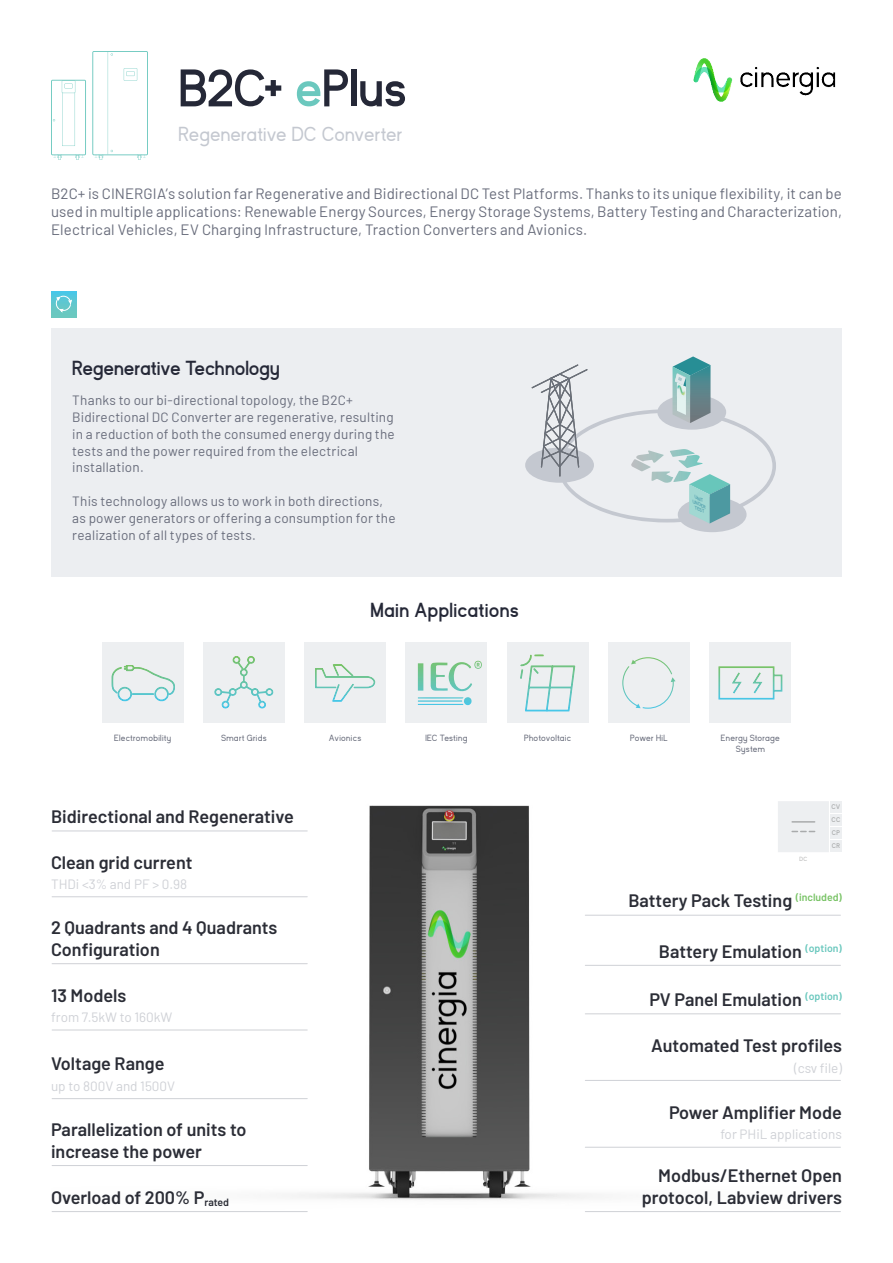
<style>
.page{position:relative;width:893px;height:1263px;background:#fff}
.page>*{position:absolute;margin:0;border:0;box-sizing:border-box;transform-origin:0 0}
.T4{font:700 52.5px "Kayak Sans";letter-spacing:-.015em;color:#252837}
.T2{font:700 20.25px "Kayak Sans";color:#252837}
.T2-2{font:20.25px "Kayak Sans";color:#c4c8d0}
.t1{font:600 18px/21.6px "Barlow";color:#2b2d36}
.P0{font:15px/18px "Barlow";letter-spacing:.01em;color:#686c7b;text-align:justify}
.P0-2{font:13.5px/16.8px "Barlow";letter-spacing:.015em;color:#686c7b}
.t2{font:13.5px "Barlow";color:#cfd1d6}
.C1{font:9px/10.8px "Kayak Sans";letter-spacing:.035em;color:#686c7b;text-align:center}
.C1-2{font:700 6.75px "Kayak Sans";letter-spacing:.02em;color:#a9abac}
.C1-3{font:6px "Kayak Sans";color:#b3b3b3}
.t3{font:italic 700 4.35px "Kayak Sans";color:#4799aa;scale:1.13 1}
.t4{font:italic 700 4.2px "Kayak Sans";color:#4799aa;scale:1.14 1}
.s1{color:#fff}
.s2{font-size:4.35px}
</style>
<div class="page">
<img style="left:693px;top:58px;width:143px;height:44px">
<svg style="left:51px;top:80px;width:35px;height:80px"></svg>
<svg style="left:92px;top:51px;width:56px;height:109px"></svg>
<div style="left:51px;top:328px;width:791px;height:248px;background:#eceef1"></div>
<svg style="left:51px;top:292px;width:26px;height:25px"></svg>
<svg style="left:55px;top:296px;width:17px;height:16px"></svg>
<svg style="left:525px;top:356px;width:251px;height:176px"></svg>
<img style="left:51px;top:805px;width:790px;height:407px">
<hr style="left:52px;top:830px;width:255px;height:1px;background:#cfd1d6">
<hr style="left:52px;top:1211px;width:255px;height:1px;background:#cfd1d6">
<hr style="left:52px;top:896px;width:255px;height:1px;background:#cfd1d6">
<hr style="left:52px;top:1030px;width:255px;height:1px;background:#cfd1d6">
<hr style="left:52px;top:1098px;width:255px;height:1px;background:#cfd1d6">
<hr style="left:585px;top:1147px;width:255px;height:1px;background:#cfd1d6">
<hr style="left:585px;top:1080px;width:255px;height:1px;background:#cfd1d6">
<hr style="left:585px;top:1013px;width:255px;height:1px;background:#cfd1d6">
<hr style="left:585px;top:965px;width:255px;height:1px;background:#cfd1d6">
<hr style="left:585px;top:915px;width:255px;height:1px;background:#cfd1d6">
<hr style="left:52px;top:1165px;width:255px;height:1px;background:#cfd1d6">
<hr style="left:52px;top:963px;width:255px;height:1px;background:#cfd1d6">
<hr style="left:585px;top:1211px;width:255px;height:1px;background:#cfd1d6">
<div style="left:102px;top:642px;width:81px;height:81px;background:#edeff1"></div>
<svg style="left:112px;top:665px;width:63px;height:36px"></svg>
<div style="left:203px;top:642px;width:82px;height:81px;background:#edeff1"></div>
<svg style="left:215px;top:656px;width:58px;height:53px"></svg>
<div style="left:608px;top:642px;width:82px;height:81px;background:#edeff1"></div>
<svg style="left:622px;top:657px;width:54px;height:52px"></svg>
<div style="left:507px;top:642px;width:81px;height:81px;background:#edeff1"></div>
<svg style="left:520px;top:654px;width:55px;height:58px"></svg>
<div style="left:406px;top:642px;width:81px;height:81px;background:#edeff1"></div>
<svg style="left:418px;top:661px;width:64px;height:45px"></svg>
<div style="left:304px;top:642px;width:82px;height:81px;background:#edeff1"></div>
<svg style="left:315px;top:664px;width:60px;height:37px"></svg>
<div style="left:710px;top:642px;width:81px;height:81px;background:#edeff1"></div>
<svg style="left:719px;top:666px;width:63px;height:33px"></svg>
<div style="left:830px;top:801px;width:12px;height:12px;background:#edeff1"></div>
<div style="left:830px;top:814px;width:12px;height:12px;background:#edeff1"></div>
<div style="left:830px;top:827px;width:12px;height:12px;background:#edeff1"></div>
<div style="left:830px;top:840px;width:12px;height:12px;background:#edeff1"></div>
<div style="left:778px;top:801px;width:51px;height:51px;background:#edeff1"></div>
<p class="T4" style="left:179px;top:60px;width:230px">B2C+ <span class="s1">e</span>Plus</p>
<p class="T2-2" style="left:179px;top:123px;width:226px">Regenerative DC Converter</p>
<p class="P0" style="left:51px;top:184px;width:792px">B2C+ is CINERGIA’s solution far Regenerative and Bidirectional DC Test Platforms. Thanks to its unique flexibility, it can be used in multiple applications: Renewable Energy Sources, Energy Storage Systems, Battery Testing and Characterization, Electrical Vehicles, EV Charging lnfrastructure, Traction Converters and Avionics.</p>
<p class="T2" style="left:72px;top:357px;width:209px">Regenerative Technology</p>
<p class="P0-2" style="left:72px;top:391px;width:324px">Thanks to our bi-directional topology, the B2C+ Bidirectional DC Converter are regenerative, resulting in a reduction of both the consumed energy during the tests and the power required from the electrical</p>
<p class="P0-2" style="left:72px;top:458px;width:73px">installation.</p>
<p class="P0-2" style="left:72px;top:492px;width:325px">This technology allows us to work in both directions, as power generators or offering a consumption for the realization of all types of tests.</p>
<p class="t3" style="left:696px;top:495px;width:10px;rotate:27deg">UNIT</p>
<p class="t4" style="left:695px;top:499px;width:14px;rotate:27deg"><span class="s2">UN</span>DER</p>
<p class="t3" style="left:697px;top:505px;width:11px;rotate:27deg">TEST</p>
<p class="T2" style="left:370px;top:599px;width:150px">Main Applications</p>
<p class="C1" style="left:114px;top:733px;width:58px">Electromobility</p>
<p class="C1" style="left:221px;top:733px;width:47px">Smart Grids</p>
<p class="C1" style="left:329px;top:733px;width:34px">Avionics</p>
<p class="C1" style="left:425px;top:733px;width:44px">IEC Testing</p>
<p class="C1" style="left:524px;top:733px;width:49px">Photovoltaic</p>
<p class="C1" style="left:630px;top:733px;width:39px">Power HiL</p>
<p class="C1" style="left:721px;top:733px;width:60px">Energy Storage<br>System</p>
<p class="t1" style="left:51px;top:804px;width:244px">Bidirectional and Regenerative</p>
<p class="t1" style="left:51px;top:850px;width:143px">Clean grid current</p>
<p class="t2" style="left:51px;top:874px;width:138px">THDi &lt;3% and PF &gt; 0.98</p>
<p class="C1-3" style="left:800px;top:856px;width:9px">DC</p>
<p class="C1-2" style="left:831px;top:803px;width:10px">CV</p>
<p class="C1-2" style="left:832px;top:816px;width:10px">CC</p>
<p class="C1-2" style="left:832px;top:829px;width:10px">CP</p>
<p class="C1-2" style="left:832px;top:842px;width:10px">CR</p>
<p class="t1" style="left:51px;top:915px;width:228px">2 Quadrants and 4 Quadrants<br>Configuration</p>
<p class="t1" style="left:51px;top:983px;width:77px">13 Models</p>
<p class="t2" style="left:51px;top:1007px;width:123px">from 7.5kW to 160kW</p>
<p class="t1" style="left:51px;top:1052px;width:115px">Voltage Range</p>
<p class="t2" style="left:51px;top:1076px;width:126px">up to 800V and 1500V</p>
<p class="t1" style="left:51px;top:1117px;width:197px">Parallelization of units to increase the power</p>
<p class="t1" style="left:51px;top:1185px;width:180px">Overload of 200% P<sub>rated</sub></p>
<p class="t1" style="left:628px;top:889px;width:215px">Battery Pack Testing <sup>(included)</sup></p>
<p class="t1" style="left:659px;top:939px;width:184px">Battery Emulation <sup>(option)</sup></p>
<p class="t1" style="left:649px;top:987px;width:194px">PV Panel Emulation <sup>(option)</sup></p>
<p class="t1" style="left:651px;top:1033px;width:192px">Automated Test profiles</p>
<p class="t2" style="left:794px;top:1058px;width:49px">(csv file)</p>
<p class="t1" style="left:669px;top:1100px;width:174px">Power Amplifier Mode</p>
<p class="t2" style="left:720px;top:1125px;width:123px">for PHiL applications</p>
<p class="t1" style="left:658px;top:1163px;width:185px">Modbus/Ethernet Open</p>
<p class="t1" style="left:642px;top:1185px;width:202px">protocol, Labview drivers</p>
</div>
